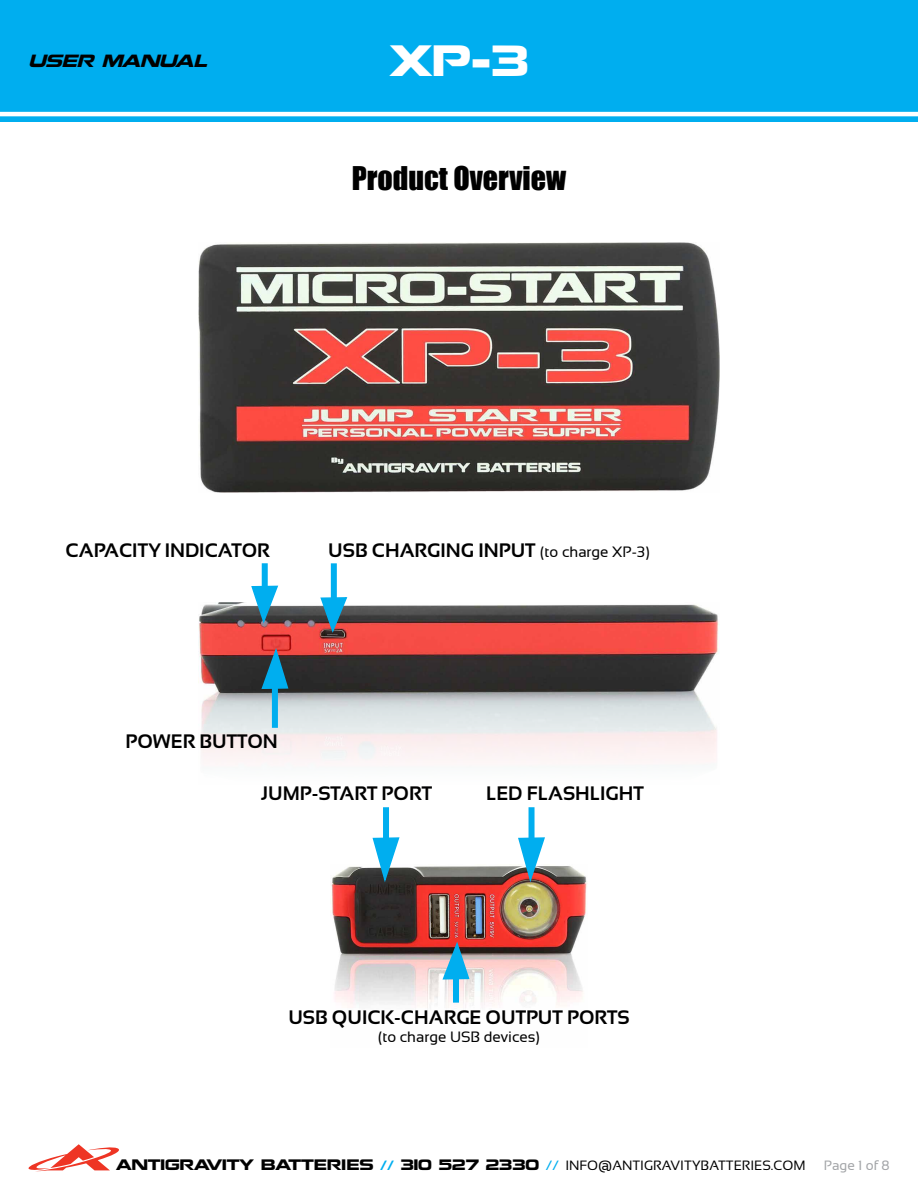
<style>
.page{position:relative;width:918px;height:1188px;background:#fff}
.page>*{position:absolute;margin:0;border:0;box-sizing:border-box;transform-origin:0 0}
.t1{font:39px "Nokia Kokia";color:#fff}
.t2{font:30px "Impact";color:#000}
.t3{font:700 19.5px "Sansation";color:#000}
.t4{font:italic 15.75px "Nokia Kokia";color:#000}
.t5{font:15px "Sansation";color:#000}
.t6{font:13.5px "Nokia Kokia";letter-spacing:-.01em;color:#000}
.t7{font:13.5px "Sansation";color:#a3a5a8}
.s1{font-weight:400;font-size:15px}
.s2{font-style:inherit}
.s3{font-family:"Sansation";font-weight:700;color:#00aeef}
.s4{font-family:"Sansation";color:#00aeef}
.s5{font-family:"Sansation"}
</style>
<div class="page">
<div style="left:0;top:0;width:918px;height:122px;background:#00aeef"></div>
<hr style="left:0;top:112px;width:918px;height:4px;background:#fff">
<svg style="left:28px;top:1144px;width:91px;height:27px"></svg>
<img style="left:198px;top:243px;width:522px;height:249px">
<img style="left:198px;top:603px;width:522px;height:158px">
<img style="left:330px;top:866px;width:257px;height:142px">
<div style="left:331px;top:563px;width:6px;height:46px;background:#00aeef"></div>
<svg style="left:319px;top:596px;width:29px;height:39px"></svg>
<div style="left:262px;top:563px;width:6px;height:49px;background:#00aeef"></div>
<svg style="left:250px;top:584px;width:29px;height:42px"></svg>
<div style="left:272px;top:675px;width:6px;height:53px;background:#00aeef"></div>
<svg style="left:261px;top:646px;width:28px;height:44px"></svg>
<div style="left:383px;top:807px;width:6px;height:46px;background:#00aeef"></div>
<svg style="left:372px;top:837px;width:28px;height:48px"></svg>
<div style="left:529px;top:807px;width:6px;height:46px;background:#00aeef"></div>
<svg style="left:517px;top:836px;width:29px;height:49px"></svg>
<div style="left:453px;top:966px;width:6px;height:37px;background:#00aeef"></div>
<svg style="left:442px;top:939px;width:29px;height:42px"></svg>
<p class="t4" style="left:28px;top:51px;width:185px">USER MANUAL</p>
<h1 class="t1" style="left:389px;top:37px;width:142px">XP-3</h1>
<h2 class="t2" style="left:352px;top:155px;width:216px">Product Overview</h2>
<p class="t3" style="left:66px;top:539px;width:206px">CAPACITY INDICATOR</p>
<p class="t3" style="left:328px;top:539px;width:323px">USB CHARGING INPUT <span class="s1">(to charge XP-3)</span></p>
<p class="t3" style="left:126px;top:730px;width:154px">POWER BUTTON</p>
<p class="t3" style="left:261px;top:782px;width:172px">JUMP-START PORT</p>
<p class="t3" style="left:486px;top:782px;width:159px">LED FLASHLIGHT</p>
<p class="t3" style="left:288px;top:1007px;width:343px">USB QUICK-CHARGE OUTPUT PORTS</p>
<p class="t5" style="left:378px;top:1029px;width:163px"><span class="s2">(</span>to charge USB devices<span class="s2">)</span></p>
<p class="t6" style="left:116px;top:1156px;width:691px">ANTIGRAVITY BATTERIES <span class="s3">//</span> 310 527 2330 <span class="s4">//</span> <span class="s5">INFO@ANTIGRAVITYBATTERIES.COM</span></p>
<p class="t7" style="left:824px;top:1158px;width:67px">Page 1 of 8</p>
</div>
